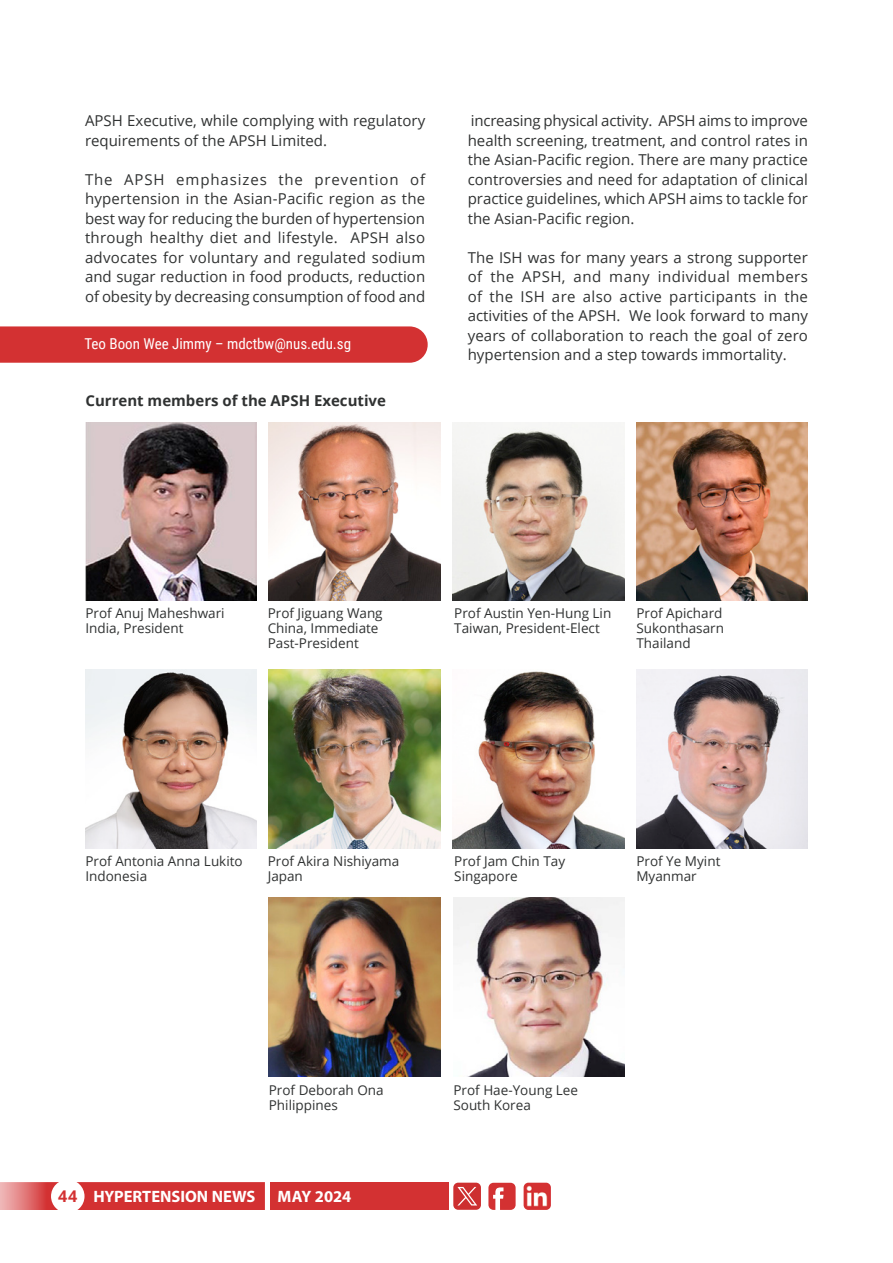
<style>
.page{position:relative;width:893px;height:1263px;background:#fff}
.page>*{position:absolute;margin:0;border:0;box-sizing:border-box;transform-origin:0 0}
.t1{font:700 16.5px "Myriad Pro";color:#fff}
.Body_text_justified{font:15px/19.5px "Open Sans";color:#303232;text-align:justify}
.Author___Email_-_RED{font:15px "Roboto Condensed";color:#fff}
.Body_Text{font:700 15px "Open Sans";color:#303232}
.Body_Text-2{font:13.5px/15px "Open Sans";color:#303232}
.s1{font-family:"Open Sans";font-size:16.2px;color:#d33132}
</style>
<div class="page">
<svg style="left:488px;top:1183px;width:28px;height:27px"></svg>
<div style="left:270px;top:1183px;width:179px;height:27px;background:#d33132"></div>
<svg style="left:0;top:1183px;width:264px;height:27px;background:#d63f40"></svg>
<div style="left:51px;top:1179px;width:34px;height:34px;background:#fff;border-radius:50%"></div>
<img style="left:524px;top:1183px;width:27px;height:27px">
<div style="left:453px;top:1183px;width:28px;height:27px;background:#cd2f30;border-radius:5px"></div>
<svg style="left:457px;top:1187px;width:20px;height:18px"></svg>
<div style="left:0;top:326px;width:428px;height:37px;background:#d33132"></div>
<img style="left:85px;top:422px;width:172px;height:179px">
<img style="left:85px;top:670px;width:172px;height:178px">
<img style="left:269px;top:898px;width:171px;height:178px">
<img style="left:269px;top:422px;width:171px;height:179px">
<img style="left:269px;top:670px;width:171px;height:178px">
<img style="left:453px;top:898px;width:172px;height:178px">
<img style="left:453px;top:422px;width:171px;height:179px">
<img style="left:453px;top:671px;width:171px;height:177px">
<img style="left:636px;top:422px;width:172px;height:179px">
<img style="left:636px;top:670px;width:172px;height:178px">
<p class="Body_text_justified" style="left:85px;top:111px;width:342px">APSH Executive, while complying with regulatory requirements of the APSH Limited.</p>
<p class="Body_text_justified" style="left:85px;top:169px;width:342px">The APSH emphasizes the prevention of hypertension in the Asian-Pacific region as the best way for reducing the burden of hypertension through healthy diet and lifestyle. APSH also advocates for voluntary and regulated sodium and sugar reduction in food products, reduction of obesity by decreasing consumption of food and</p>
<p class="Author___Email_-_RED" style="left:85px;top:333px;width:268px">Teo Boon Wee Jimmy – mdctbw@nus.edu.sg</p>
<p class="Body_Text" style="left:85px;top:390px;width:302px">Current members of the APSH Executive</p>
<p class="Body_text_justified" style="left:468px;top:111px;width:342px">increasing physical activity. APSH aims to improve health screening, treatment, and control rates in the Asian-Pacific region. There are many practice controversies and need for adaptation of clinical practice guidelines, which APSH aims to tackle for the Asian-Pacific region.</p>
<p class="Body_text_justified" style="left:468px;top:247px;width:342px">The ISH was for many years a strong supporter of the APSH, and many individual members of the ISH are also active participants in the activities of the APSH. We look forward to many years of collaboration to reach the goal of zero hypertension and a step towards immortality.</p>
<p class="Body_Text-2" style="left:85px;top:606px;width:141px">Prof Anuj Maheshwari<br>India, President</p>
<p class="Body_Text-2" style="left:268px;top:606px;width:116px">Prof Jiguang Wang<br>China, Immediate<br>Past-President</p>
<p class="Body_Text-2" style="left:454px;top:606px;width:159px">Prof Austin Yen-Hung Lin<br>Taiwan, President-Elect</p>
<p class="Body_Text-2" style="left:636px;top:606px;width:89px;text-align:justify">Prof Apichard Sukonthasarn Thailand</p>
<p class="Body_Text-2" style="left:85px;top:853px;width:159px">Prof Antonia Anna Lukito<br>Indonesia</p>
<p class="Body_Text-2" style="left:268px;top:853px;width:133px">Prof Akira Nishiyama<br>Japan</p>
<p class="Body_Text-2" style="left:454px;top:853px;width:112px">Prof Jam Chin Tay<br>Singapore</p>
<p class="Body_Text-2" style="left:636px;top:853px;width:85px">Prof Ye Myint<br>Myanmar</p>
<p class="Body_Text-2" style="left:269px;top:1082px;width:116px">Prof Deborah Ona<br>Philippines</p>
<p class="t1" style="left:58px;top:1186px;width:199px"><span class="s1">44</span> HYPERTENSION NEWS</p>
<p class="t1" style="left:278px;top:1186px;width:75px">MAY 2024</p>
<p class="Body_Text-2" style="left:453px;top:1082px;width:126px">Prof Hae-Young Lee<br>South Korea</p>
</div>
